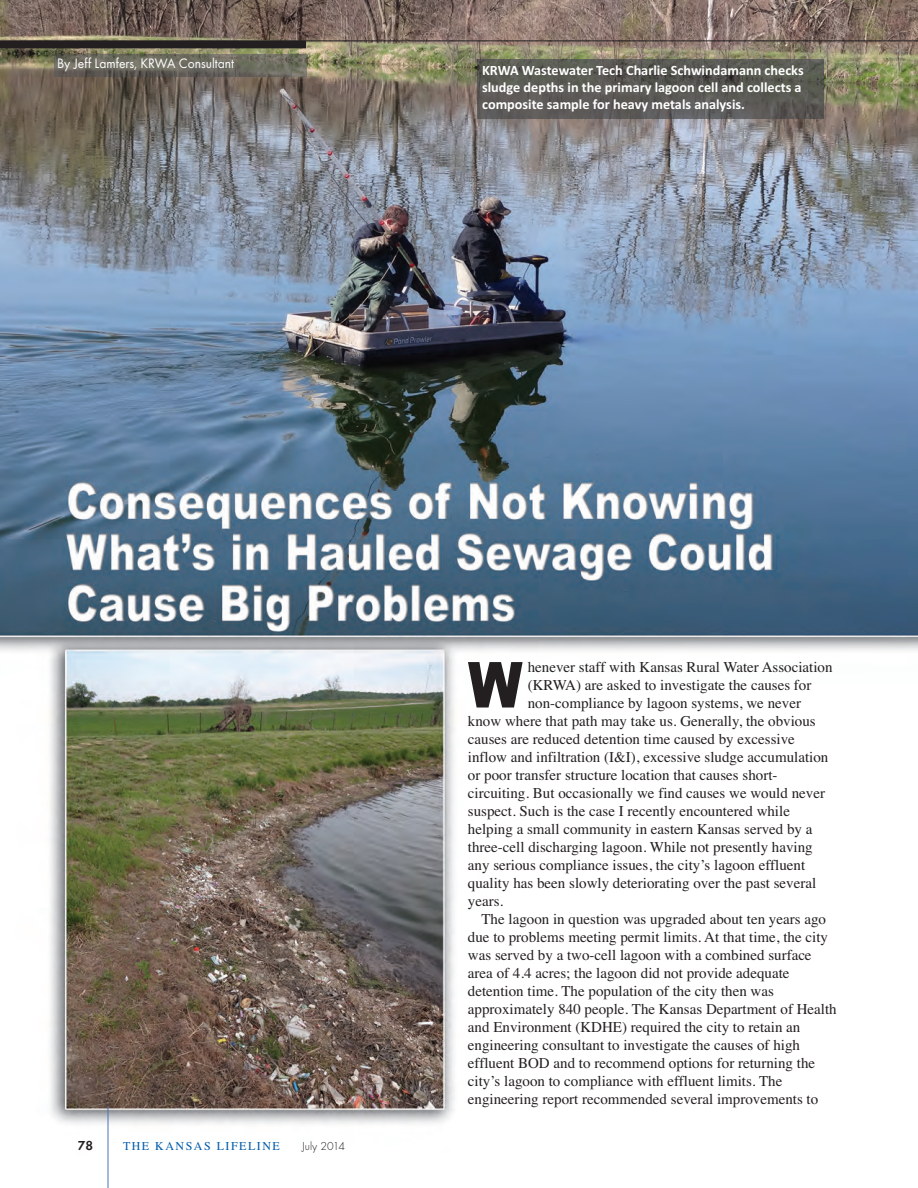
<style>
.page{position:relative;width:918px;height:1188px;background:#fff}
.page>*{position:absolute;margin:0;border:0;box-sizing:border-box;transform-origin:0 0}
.t1{font:900 63.45px "Arial";color:#231f20;scale:.86 1}
.t2{font:15px "Times";color:#231f20}
.t3{font:700 14.25px/17.1px "Calibri";color:#fff}
.t4{font:14.25px "Futura T";color:#fff;scale:.95 1}
.t5{font:600 13.5px "Futura T";color:#231f20}
.t6{font:12px "Times";letter-spacing:.125em;color:#015ba9}
.t7{font:300 12px "Futura T";color:#231f20}
</style>
<div class="page">
<img style="left:0;top:0;width:918px;height:1188px">
<img style="left:54px;top:54px;width:252px;height:22px">
<img style="left:478px;top:59px;width:346px;height:59px">
<hr style="left:108px;top:1107px;width:1px;height:81px;background:#4975b9">
<hr style="left:0;top:40px;width:918px;height:1px;background:#231f20">
<div style="left:0;top:41px;width:306px;height:7px;background:#231f20"></div>
<p class="t4" style="left:57px;top:58px;width:188px">By Jeff Lamfers, KRWA Consultant</p>
<p class="t3" style="left:482px;top:63px;width:323px">KRWA Wastewater Tech Charlie Schwindamann checks sludge depths in the primary lagoon cell and collects a composite sample for heavy metals analysis.</p>
<p class="t5" style="left:78px;top:1140px;width:17px">78</p>
<p class="t6" style="left:123px;top:1142px;width:158px">THE KANSAS LIFELINE</p>
<p class="t7" style="left:302px;top:1139px;width:45px">July 2014</p>
<h1 class="t1" style="left:468px;top:648px;width:65px">W</h1>
<p class="t2" style="left:528px;top:662px;width:306px">henever staff with Kansas Rural Water Association</p>
<p class="t2" style="left:528px;top:680px;width:285px">(KRWA) are asked to investigate the causes for</p>
<p class="t2" style="left:528px;top:698px;width:275px">non-compliance by lagoon systems, we never</p>
<p class="t2" style="left:468px;top:716px;width:349px">know where that path may take us. Generally, the obvious</p>
<p class="t2" style="left:468px;top:734px;width:328px">causes are reduced detention time caused by excessive</p>
<p class="t2" style="left:468px;top:752px;width:362px">inflow and infiltration (I&amp;I), excessive sludge accumulation</p>
<p class="t2" style="left:468px;top:770px;width:311px">or poor transfer structure location that causes short-</p>
<p class="t2" style="left:468px;top:788px;width:359px">circuiting. But occasionally we find causes we would never</p>
<p class="t2" style="left:468px;top:806px;width:324px">suspect. Such is the case I recently encountered while</p>
<p class="t2" style="left:468px;top:824px;width:346px">helping a small community in eastern Kansas served by a</p>
<p class="t2" style="left:468px;top:842px;width:346px">three-cell discharging lagoon. While not presently having</p>
<p class="t2" style="left:468px;top:860px;width:339px">any serious compliance issues, the city’s lagoon effluent</p>
<p class="t2" style="left:468px;top:878px;width:350px">quality has been slowly deteriorating over the past several</p>
<p class="t2" style="left:468px;top:896px;width:37px">years.</p>
<p class="t2" style="left:481px;top:914px;width:346px">The lagoon in question was upgraded about ten years ago</p>
<p class="t2" style="left:468px;top:932px;width:362px">due to problems meeting permit limits. At that time, the city</p>
<p class="t2" style="left:468px;top:950px;width:345px">was served by a two-cell lagoon with a combined surface</p>
<p class="t2" style="left:468px;top:968px;width:323px">area of 4.4 acres; the lagoon did not provide adequate</p>
<p class="t2" style="left:468px;top:986px;width:307px">detention time. The population of the city then was</p>
<p class="t2" style="left:468px;top:1004px;width:370px">approximately 840 people. The Kansas Department of Health</p>
<p class="t2" style="left:468px;top:1022px;width:334px">and Environment (KDHE) required the city to retain an</p>
<p class="t2" style="left:468px;top:1040px;width:334px">engineering consultant to investigate the causes of high</p>
<p class="t2" style="left:468px;top:1058px;width:349px">effluent BOD and to recommend options for returning the</p>
<p class="t2" style="left:468px;top:1076px;width:316px">city’s lagoon to compliance with effluent limits. The</p>
<p class="t2" style="left:468px;top:1094px;width:352px">engineering report recommended several improvements to</p>
</div>
